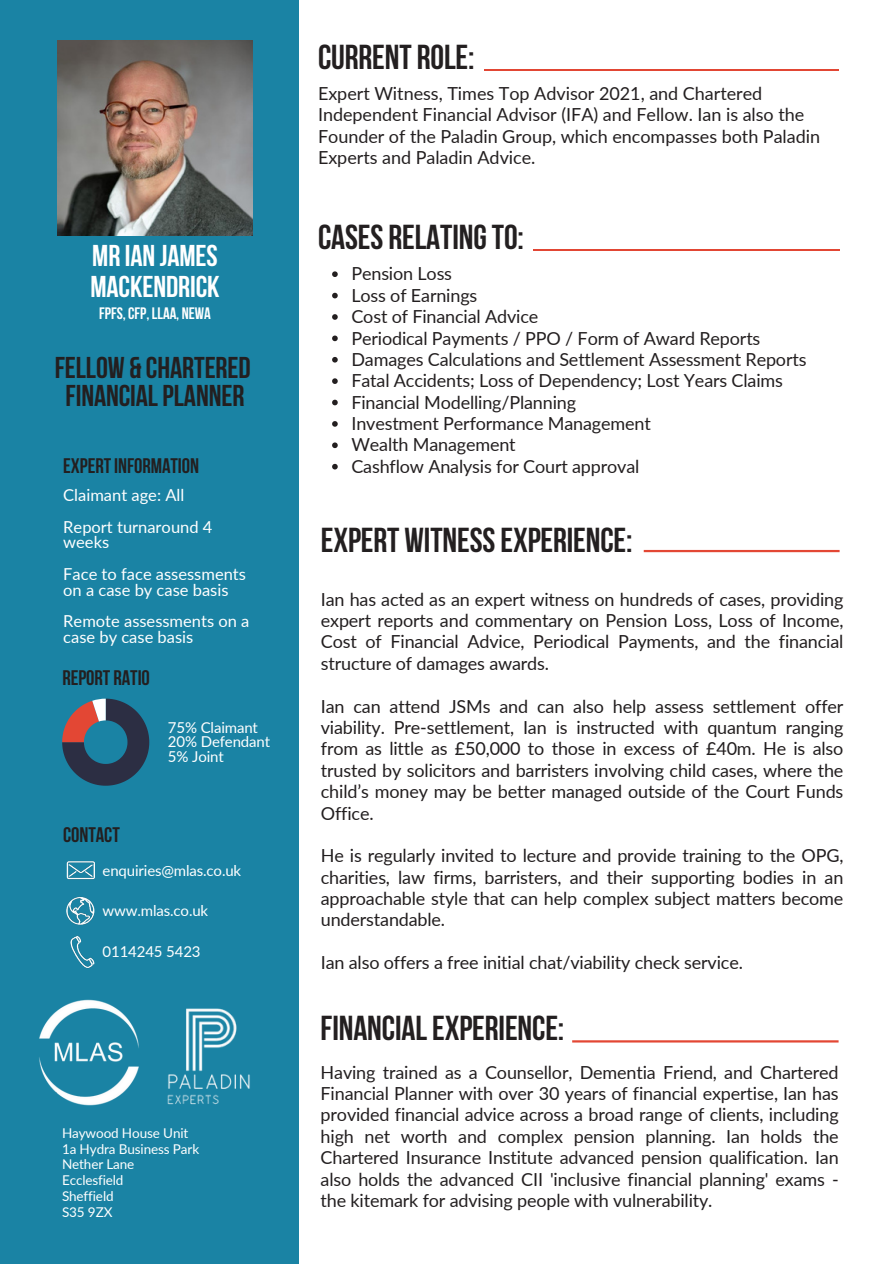
<style>
.page{position:relative;width:894px;height:1264px;background:#fff}
.page>*{position:absolute;margin:0;border:0;box-sizing:border-box;transform-origin:0 0}
.t1{font:700 34.5px "Bebas Neue";letter-spacing:-.005em;color:#231f20}
.t2{font:700 30px/28.2px "Bebas Neue";letter-spacing:-.005em;color:#231f20;text-align:center}
.t3{font:700 30px/31.5px "Bebas Neue";letter-spacing:-.005em;color:#fff}
.t4{font:700 21px "Bebas Neue";letter-spacing:-.005em;color:#231f20}
.t5{font:18px/21.3px "Lato";letter-spacing:-.01em;color:#231f20}
.t6{font:18px/21.3px "Lato";letter-spacing:-.01em;color:#221e1f;text-align:justify}
.t7{font:16.5px/15.8px "Lato";color:#fff}
.t8{font:700 16.5px "Bebas Neue";letter-spacing:-.005em;color:#fff}
.t9{font:15px/14.7px "Lato";letter-spacing:-.01em;color:#fff}
.t10{font:13.5px/15.8px "Lato";letter-spacing:-.01em;color:#fff}
</style>
<div class="page">
<div style="left:0;top:0;width:298px;height:1263px;background:#1a83a4"></div>
<img style="left:39px;top:999px;width:100px;height:107px">
<img style="left:58px;top:41px;width:194px;height:194px">
<img style="left:167px;top:1008px;width:83px;height:97px">
<img style="left:66px;top:861px;width:29px;height:108px">
<hr style="left:484px;top:69px;width:354px;height:2px;background:#e24634">
<hr style="left:533px;top:249px;width:306px;height:1px;background:#e24634">
<svg style="left:332px;top:271px;width:5px;height:6px"></svg>
<svg style="left:332px;top:293px;width:5px;height:5px"></svg>
<svg style="left:332px;top:314px;width:5px;height:6px"></svg>
<svg style="left:332px;top:335px;width:5px;height:6px"></svg>
<svg style="left:332px;top:357px;width:5px;height:5px"></svg>
<svg style="left:332px;top:378px;width:5px;height:6px"></svg>
<svg style="left:332px;top:400px;width:5px;height:5px"></svg>
<svg style="left:332px;top:421px;width:5px;height:6px"></svg>
<svg style="left:332px;top:442px;width:5px;height:6px"></svg>
<svg style="left:332px;top:464px;width:5px;height:5px"></svg>
<svg style="left:62px;top:698px;width:87px;height:87px"></svg>
<hr style="left:643px;top:550px;width:196px;height:2px;background:#e34734">
<hr style="left:572px;top:1040px;width:266px;height:2px;background:#e34734">
<p class="t3" style="left:90px;top:242px;width:131px">MR IAN JAMES<br>MACKENDRICK</p>
<p class="t8" style="left:99px;top:306px;width:113px">FPFS,CFP,LLAA, NEWA</p>
<h2 class="t2" style="left:55px;top:356px;width:197px">FELLOW &amp; CHARTERED<br>FINANCIALPLANNER</h2>
<p class="t4" style="left:63px;top:457px;width:137px">EXPERTINFORMATION</p>
<p class="t7" style="left:63px;top:487px;width:122px">Claimant age: All</p>
<h1 class="t7" style="left:63px;top:518px;width:151px">Report turnaround 4 weeks</h1>
<h4 class="t7" style="left:63px;top:565px;width:184px">Face to face assessments on a case by case basis</h4>
<h1 class="t7" style="left:63px;top:613px;width:187px">Remote assessments on a case by case basis</h1>
<p class="t4" style="left:62px;top:669px;width:89px">REPORT RATIO</p>
<p class="t9" style="left:168px;top:719px;width:104px">75% Claimant<br>20% Defendant<br>5% Joint</p>
<p class="t4" style="left:63px;top:826px;width:58px">CONTACT</p>
<p class="t9" style="left:102px;top:862px;width:140px">enquiries@mlas.co.uk</p>
<p class="t9" style="left:102px;top:903px;width:107px">www.mlas.co.uk</p>
<p class="t9" style="left:102px;top:943px;width:100px">0114245 5423</p>
<p class="t10" style="left:62px;top:1124px;width:139px">Haywood House Unit<br>1a Hydra Business Park<br>Nether Lane</p>
<p class="t10" style="left:62px;top:1172px;width:63px">Ecclesfield</p>
<p class="t10" style="left:62px;top:1187px;width:53px">Sheffield</p>
<p class="t10" style="left:62px;top:1203px;width:52px">S35 9ZX</p>
<h3 class="t1" style="left:318px;top:43px;width:158px">CURRENT ROLE:</h3>
<h4 class="t5" style="left:318px;top:82px;width:503px">Expert Witness, Times Top Advisor 2021, and Chartered Independent Financial Advisor (IFA) and Fellow. Ian is also the Founder of the Paladin Group, which encompasses both Paladin Experts and Paladin Advice.</h4>
<h4 class="t1" style="left:318px;top:223px;width:207px">CASES RELATINGTO:</h4>
<h4 class="t5" style="left:351px;top:263px;width:102px">Pension Loss</h4>
<h4 class="t5" style="left:351px;top:284px;width:127px">Loss of Earnings</h4>
<h3 class="t5" style="left:351px;top:305px;width:188px">Cost of Financial Advice</h3>
<p class="t5" style="left:351px;top:327px;width:410px">Periodical Payments / PPO / Form of Award Reports</p>
<h5 class="t5" style="left:351px;top:348px;width:456px">Damages Calculations and Settlement Assessment Reports</h5>
<h3 class="t5" style="left:351px;top:370px;width:433px">Fatal Accidents; Loss of Dependency; Lost Years Claims</h3>
<p class="t5" style="left:351px;top:391px;width:226px">Financial Modelling/Planning</p>
<h5 class="t5" style="left:351px;top:412px;width:301px">Investment Performance Management</h5>
<h5 class="t5" style="left:351px;top:434px;width:166px">Wealth Management</h5>
<h5 class="t5" style="left:351px;top:455px;width:289px">Cashflow Analysis for Court approval</h5>
<p class="t1" style="left:321px;top:526px;width:313px">EXPERT WITNESSEXPERIENCE:</p>
<p class="t6" style="left:321px;top:588px;width:524px">Ian has acted as an expert witness on hundreds of cases, providing expert reports and commentary on Pension Loss, Loss of Income, Cost of Financial Advice, Periodical Payments, and the financial structure of damages awards.</p>
<p class="t6" style="left:321px;top:695px;width:524px">Ian can attend JSMs and can also help assess settlement offer viability. Pre-settlement, Ian is instructed with quantum ranging from as little as £50,000 to those in excess of £40m. He is also trusted by solicitors and barristers involving child cases, where the child’s money may be better managed outside of the Court Funds Office.</p>
<h1 class="t6" style="left:321px;top:844px;width:524px">He is regularly invited to lecture and provide training to the OPG, charities, law firms, barristers, and their supporting bodies in an approachable style that can help complex subject matters become understandable.</h1>
<p class="t6" style="left:321px;top:951px;width:423px">Ian also offers a free initial chat/viability check service.</p>
<h2 class="t1" style="left:320px;top:1013px;width:245px">FINANCIALEXPERIENCE:</h2>
<p class="t5" style="left:320px;top:1060px;width:519px;text-align:justify">Having trained as a Counsellor, Dementia Friend, and Chartered Financial Planner with over 30 years of financial expertise, Ian has provided financial advice across a broad range of clients, including high net worth and complex pension planning. Ian holds the Chartered Insurance Institute advanced pension qualification. Ian also holds the advanced CII 'inclusive financial planning' exams - the kitemark for advising people with vulnerability.</p>
</div>
